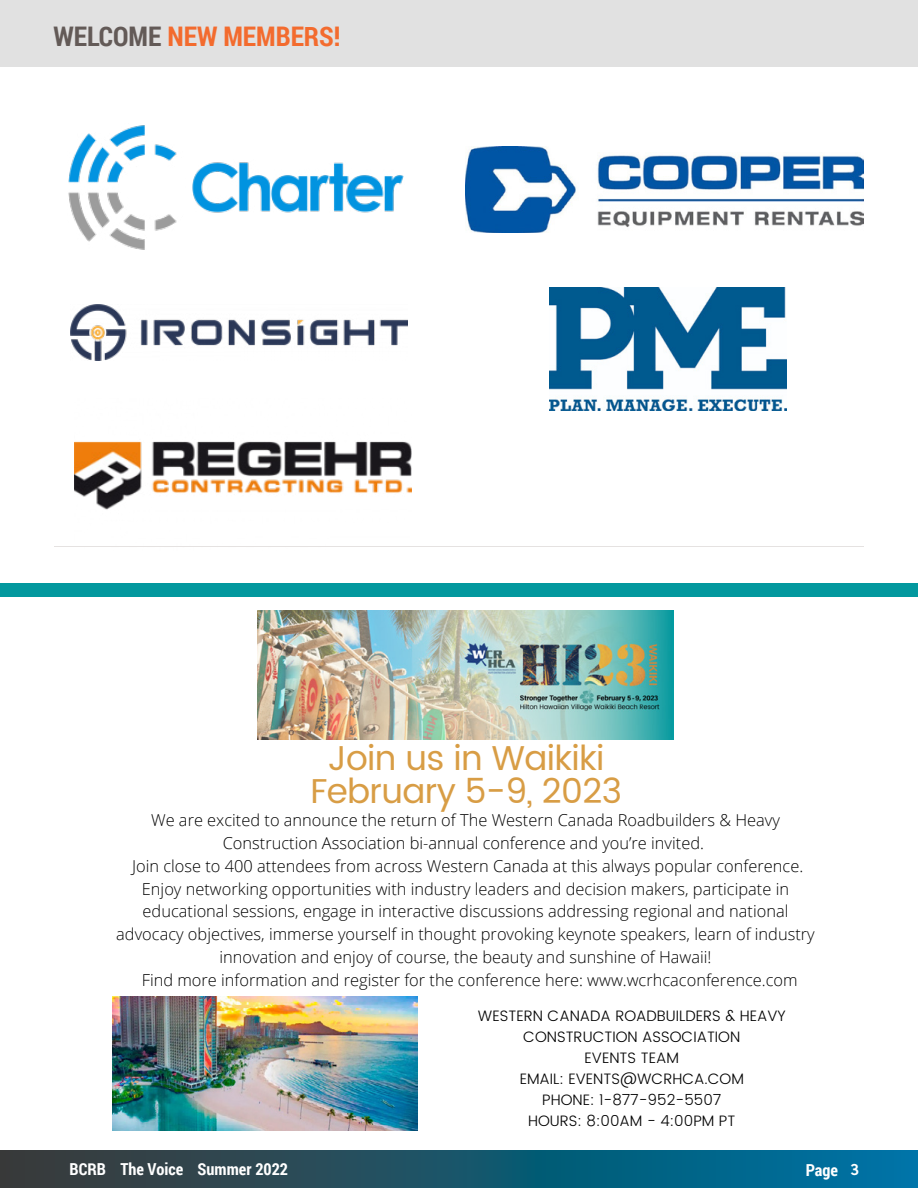
<style>
.page{position:relative;width:918px;height:1188px;background:#fff}
.page>*{position:absolute;margin:0;border:0;box-sizing:border-box;transform-origin:0 0}
.t1{font:34.35px/32.8px "Poppins";letter-spacing:-.02em;color:#d89d45;text-align:center}
.t2{font:700 27px "Roboto Condensed";color:#f36b2e}
.t3{font:700 16.5px "Roboto Condensed";color:#fff}
.t4{font:300 16.35px/22.8px "Open Sans";color:#000;text-align:center}
.t5{font:300 15.15px/21px "Poppins";color:#000;text-align:center}
.s1{color:#635a57}
.s2{font-family:"Soleil Sb";font-weight:400}
</style>
<div class="page">
<svg style="left:0;top:1151px;width:918px;height:37px;background:#17556c"></svg>
<div style="left:0;top:0;width:918px;height:67px;background:#e1e1e1"></div>
<img style="left:68px;top:125px;width:336px;height:125px">
<img style="left:70px;top:305px;width:338px;height:56px">
<img style="left:75px;top:441px;width:337px;height:69px">
<img style="left:465px;top:147px;width:399px;height:86px">
<img style="left:550px;top:287px;width:237px;height:123px">
<hr style="left:54px;top:546px;width:810px;height:1px;background:#e5e2e1">
<img style="left:258px;top:610px;width:415px;height:129px">
<img style="left:113px;top:997px;width:304px;height:134px">
<div style="left:0;top:583px;width:918px;height:14px;background:#03989e"></div>
<p class="t2" style="left:53px;top:17px;width:289px"><span class="s1">WELCOME</span> NEW MEMBERS!</p>
<p class="t1" style="left:311px;top:743px;width:313px">Join us in Waikiki<br>February 5-9, 2023</p>
<p class="t4" style="left:116px;top:808px;width:700px">We are excited to announce the return of The Western Canada Roadbuilders &amp; Heavy Construction Association bi-annual conference and you’re invited.<br>Join close to 400 attendees from across Western Canada at this always popular conference.<br>Enjoy networking opportunities with industry leaders and decision makers, participate in educational sessions, engage in interactive discussions addressing regional and national advocacy objectives, immerse yourself in thought provoking keynote speakers, learn of industry innovation and enjoy of course, the beauty and sunshine of Hawaii!<br>Find more information and register for the conference here: www.wcrhcaconference.com</p>
<p class="t5" style="left:478px;top:1006px;width:309px">WESTERN CANADA ROADBUILDERS &amp; HEAVY<br>CONSTRUCTION ASSOCIATION<br>EVENTS TEAM<br>EMAIL: EVENTS@WCRHCA.COM<br>PHONE: 1-877-952-5507<br>HOURS: 8:00AM - 4:00PM PT</p>
<p class="t3" style="left:70px;top:1158px;width:220px">BCRB The Voice Summer 2022</p>
<p class="t3" style="left:806px;top:1159px;width:55px">Page <span class="s2">3</span></p>
</div>
